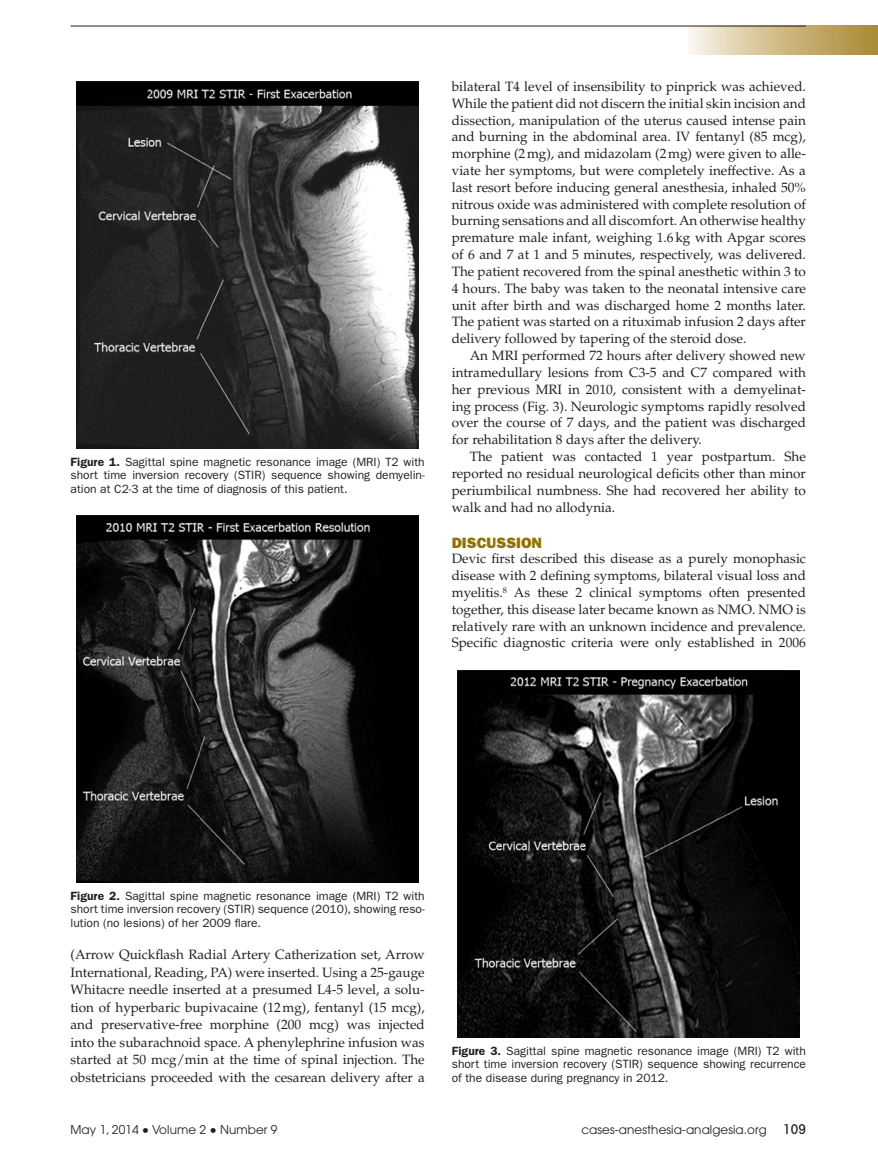
<style>
.page{position:relative;width:878px;height:1175px;background:#fff}
.page>*{position:absolute;margin:0;border:0;box-sizing:border-box;transform-origin:0 0}
.t1{font:15px "ITC Franklin Gothic Std Hvy";color:#927100}
.t2{font:13.5px/16.8px "Palatino LT Std";color:#231f20;text-align:justify}
.t3{font:12px/13.5px "ITC Franklin Gothic Std";color:#231f20;text-align:justify}
.t4{font:12px "Avant Garde";letter-spacing:.005em;color:#231f20}
.s1{font-weight:600}
.s2{font-family:"Gandhari Unicode";font-size:18.75px}
.s3{font-weight:500;font-stretch:condensed;font-size:13.5px}
</style>
<div class="page">
<div style="left:688px;top:26px;width:190px;height:28px;background:linear-gradient(to right,#f9f2e5,#a9852f)"></div>
<hr style="left:70px;top:26px;width:736px;height:1px;background:#231f20">
<img style="left:77px;top:81px;width:341px;height:367px">
<img style="left:77px;top:515px;width:341px;height:367px">
<img style="left:458px;top:670px;width:341px;height:367px">
<p class="t3" style="left:71px;top:455px;width:355px"><span class="s1">Figure 1.</span> Sagittal spine magnetic resonance image (MRI) T2 with short time inversion recovery (STIR) sequence showing demyelin&shy;ation at C2-3 at the time of diagnosis of this patient.</p>
<p class="t2" style="left:451px;top:78px;width:356px">bilateral T4 level of insensibility to pinprick was achieved.<br>While the patient did not discern the initial skin incision and dissection, manipulation of the uterus caused intense pain and burning in the abdominal area. IV fentanyl (85 mcg), morphine (2mg), and midazolam (2mg) were given to alle&shy;viate her symptoms, but were completely ineffective. As a last resort before inducing general anesthesia, inhaled 50% nitrous oxide was administered with complete resolution of burning sensations and all discomfort. An otherwise healthy premature male infant, weighing 1.6kg with Apgar scores of 6 and 7 at 1 and 5 minutes, respectively, was delivered.<br>The patient recovered from the spinal anesthetic within 3 to 4 hours. The baby was taken to the neonatal intensive care unit after birth and was discharged home 2 months later.<br>The patient was started on a rituximab infusion 2 days after delivery followed by tapering of the steroid dose.</p>
<p class="t2" style="left:451px;top:347px;width:356px;text-indent:18px">An MRI performed 72 hours after delivery showed new intramedullary lesions from C3-5 and C7 compared with her previous MRI in 2010, consistent with a demyelinat&shy;ing process (Fig. 3). Neurologic symptoms rapidly resolved over the course of 7 days, and the patient was discharged for rehabilitation 8 days after the delivery.</p>
<p class="t2" style="left:451px;top:448px;width:356px;text-indent:18px">The patient was contacted 1 year postpartum. She reported no residual neurological deficits other than minor periumbilical numbness. She had recovered her ability to walk and had no allodynia.</p>
<p class="t1" style="left:452px;top:534px;width:92px">DISCUSSION</p>
<p class="t2" style="left:451px;top:550px;width:356px">Devic first described this disease as a purely monophasic disease with 2 defining symptoms, bilateral visual loss and myelitis.<sup>8</sup> As these 2 clinical symptoms often presented together, this disease later became known as NMO. NMO is relatively rare with an unknown incidence and prevalence.<br>Specific diagnostic criteria were only established in 2006</p>
<p class="t3" style="left:70px;top:889px;width:355px"><span class="s1">Figure 2.</span> Sagittal spine magnetic resonance image (MRI) T2 with short time inversion recovery (STIR) sequence (2010), showing reso&shy;lution (no lesions) of her 2009 flare.</p>
<p class="t2" style="left:70px;top:946px;width:356px;line-height:17.5px">(Arrow Quickflash Radial Artery Catherization set, Arrow International, Reading, PA) were inserted. Using a 25-gauge Whitacre needle inserted at a presumed L4-5 level, a solu&shy;tion of hyperbaric bupivacaine (12mg), fentanyl (15 mcg), and preservative-free morphine (200 mcg) was injected into the subarachnoid space. A phenylephrine infusion was started at 50 mcg/min at the time of spinal injection. The obstetricians proceeded with the cesarean delivery after a</p>
<p class="t3" style="left:452px;top:1043px;width:355px"><span class="s1">Figure 3.</span> Sagittal spine magnetic resonance image (MRI) T2 with short time inversion recovery (STIR) sequence showing recurrence of the disease during pregnancy in 2012.</p>
<p class="t4" style="left:70px;top:1123px;width:208px">May 1, 2014 <span class="s2">•</span> Volume 2 <span class="s2">•</span> Number 9</p>
<p class="t4" style="left:581px;top:1123px;width:226px">cases-anesthesia-analgesia.org <span class="s3">109</span></p>
</div>
